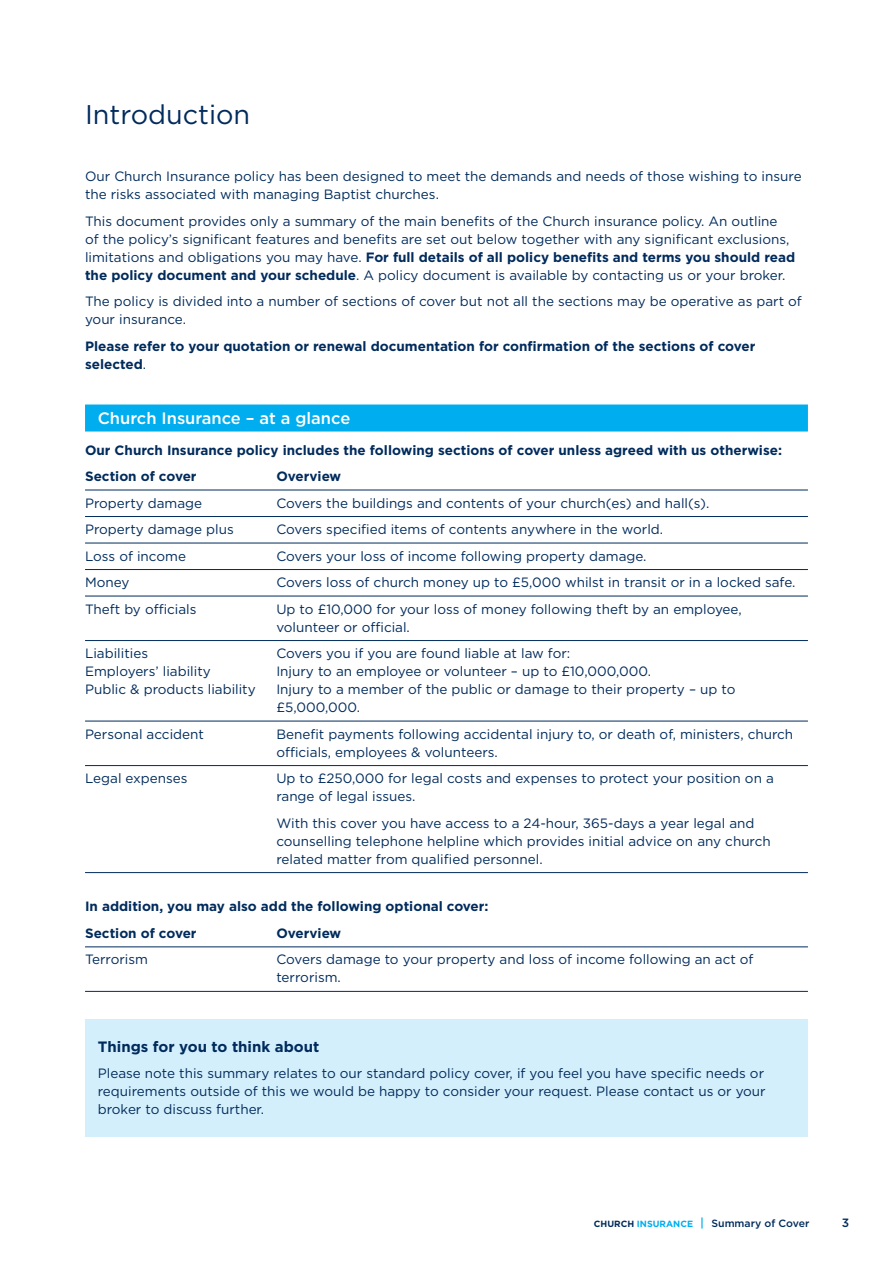
<style>
.page{position:relative;width:893px;height:1263px;background:#fff}
.page>*{position:absolute;margin:0;border:0;box-sizing:border-box;transform-origin:0 0}
.t1{font:27px "Gotham HTF";color:#002b5c}
.t2{font:500 16.5px "Gotham HTF";color:#fff}
.t3{font:700 15px "Gotham HTF";color:#002b5c}
.t4{font:13.5px/18px "Gotham HTF";color:#002b5c}
.t5{font:700 13.5px/26.5px "Gotham HTF";color:#002b5c}
.t6{font:500 12px "Gotham HTF";color:#002b5c}
.t7{font:500 10.5px "Gotham HTF";color:#002b5c}
.s1{font-weight:700}
.s2{font-weight:400}
.s3{font-weight:700;font-size:9px}
.s4{font-weight:700;font-size:9px;color:#00aeef}
.s5{font-size:12px;color:#00aeef}
</style>
<div class="page">
<div style="left:85px;top:1019px;width:723px;height:118px;background:#d4effc"></div>
<hr style="left:85px;top:991px;width:723px;height:1px;background:#002b5c">
<hr style="left:85px;top:946px;width:723px;height:1px;background:#002b5c">
<hr style="left:85px;top:872px;width:723px;height:1px;background:#002b5c">
<hr style="left:85px;top:765px;width:723px;height:1px;background:#002b5c">
<hr style="left:85px;top:721px;width:723px;height:1px;background:#002b5c">
<hr style="left:85px;top:640px;width:723px;height:1px;background:#002b5c">
<hr style="left:85px;top:596px;width:723px;height:1px;background:#002b5c">
<hr style="left:85px;top:569px;width:723px;height:1px;background:#002b5c">
<hr style="left:85px;top:543px;width:723px;height:1px;background:#002b5c">
<hr style="left:85px;top:516px;width:723px;height:1px;background:#002b5c">
<hr style="left:85px;top:490px;width:723px;height:1px;background:#002b5c">
<div style="left:85px;top:404px;width:723px;height:27px;background:#00aeef"></div>
<h2 class="t1" style="left:85px;top:100px;width:167px">Introduction</h2>
<p class="t4" style="left:85px;top:167px;width:718px">Our Church Insurance policy has been designed to meet the demands and needs of those wishing to insure the risks associated with managing Baptist churches.</p>
<p class="t4" style="left:85px;top:212px;width:712px">This document provides only a summary of the main benefts of the Church insurance policy. An outline<br>of the policy’s signifcant features and benefts are set out below together with any signifcant exclusions, limitations and obligations you may have. <span class="s1">For full details of all policy benefts and terms you should read the policy document and your schedule</span>. A policy document is available by contacting us or your broker.</p>
<p class="t4" style="left:85px;top:292px;width:718px">The policy is divided into a number of sections of cover but not all the sections may be operative as part of your insurance.</p>
<p class="t5" style="left:85px;top:337px;width:672px;line-height:18px">Please refer to your quotation or renewal documentation for confrmation of the sections of cover selected<span class="s2">.</span></p>
<p class="t2" style="left:98px;top:409px;width:254px">Church Insurance – at a glance</p>
<p class="t5" style="left:85px;top:436px;width:699px">Our Church Insurance policy includes the following sections of cover unless agreed with us otherwise:<br>Section of cover</p>
<p class="t5" style="left:276px;top:463px;width:66px">Overview</p>
<p class="t4" style="left:85px;top:494px;width:119px">Property damage</p>
<p class="t4" style="left:276px;top:494px;width:434px">Covers the buildings and contents of your church(es) and hall(s).</p>
<p class="t4" style="left:85px;top:520px;width:150px">Property damage plus</p>
<p class="t4" style="left:276px;top:520px;width:388px">Covers specifed items of contents anywhere in the world.</p>
<p class="t4" style="left:85px;top:547px;width:102px">Loss of income</p>
<p class="t4" style="left:276px;top:547px;width:372px">Covers your loss of income following property damage.</p>
<p class="t4" style="left:85px;top:573px;width:46px">Money</p>
<p class="t4" style="left:276px;top:573px;width:521px">Covers loss of church money up to £5,000 whilst in transit or in a locked safe.</p>
<p class="t4" style="left:85px;top:600px;width:113px">Theft by offcials</p>
<p class="t4" style="left:276px;top:600px;width:467px">Up to £10,000 for your loss of money following theft by an employee, volunteer or offcial.</p>
<p class="t4" style="left:85px;top:644px;width:65px">Liabilities</p>
<p class="t4" style="left:276px;top:644px;width:295px">Covers you if you are found liable at law for:</p>
<p class="t4" style="left:85px;top:662px;width:127px">Employers’ liability</p>
<p class="t4" style="left:276px;top:662px;width:376px">Injury to an employee or volunteer – up to £10,000,000.</p>
<p class="t4" style="left:85px;top:680px;width:172px">Public &amp; products liability</p>
<p class="t4" style="left:276px;top:680px;width:461px">Injury to a member of the public or damage to their property – up to</p>
<p class="t4" style="left:276px;top:698px;width:85px">£5,000,000.</p>
<p class="t4" style="left:85px;top:725px;width:120px">Personal accident</p>
<p class="t4" style="left:276px;top:725px;width:518px">Beneft payments following accidental injury to, or death of, ministers, church offcials, employees &amp; volunteers.</p>
<p class="t4" style="left:85px;top:769px;width:104px">Legal expenses</p>
<p class="t4" style="left:276px;top:769px;width:499px">Up to £250,000 for legal costs and expenses to protect your position on a range of legal issues.</p>
<p class="t4" style="left:276px;top:814px;width:496px">With this cover you have access to a 24-hour, 365-days a year legal and counselling telephone helpline which provides initial advice on any church related matter from qualifed personnel.</p>
<p class="t5" style="left:85px;top:893px;width:405px">In addition, you may also add the following optional cover:<br>Section of cover</p>
<p class="t5" style="left:276px;top:919px;width:66px">Overview</p>
<p class="t4" style="left:85px;top:950px;width:64px">Terrorism</p>
<p class="t4" style="left:276px;top:950px;width:479px">Covers damage to your property and loss of income following an act of terrorism.</p>
<p class="t3" style="left:98px;top:1037px;width:223px">Things for you to think about</p>
<p class="t4" style="left:98px;top:1064px;width:669px;text-align:justify">Please note this summary relates to our standard policy cover, if you feel you have specifc needs or requirements outside of this we would be happy to consider your request. Please contact us or your broker to discuss further.</p>
<p class="t7" style="left:594px;top:1218px;width:217px"><span class="s3">CHURCH</span> <span class="s4">INSURANCE</span> <span class="s5">|</span> Summary of Cover</p>
<p class="t6" style="left:842px;top:1216px;width:9px">3</p>
</div>
